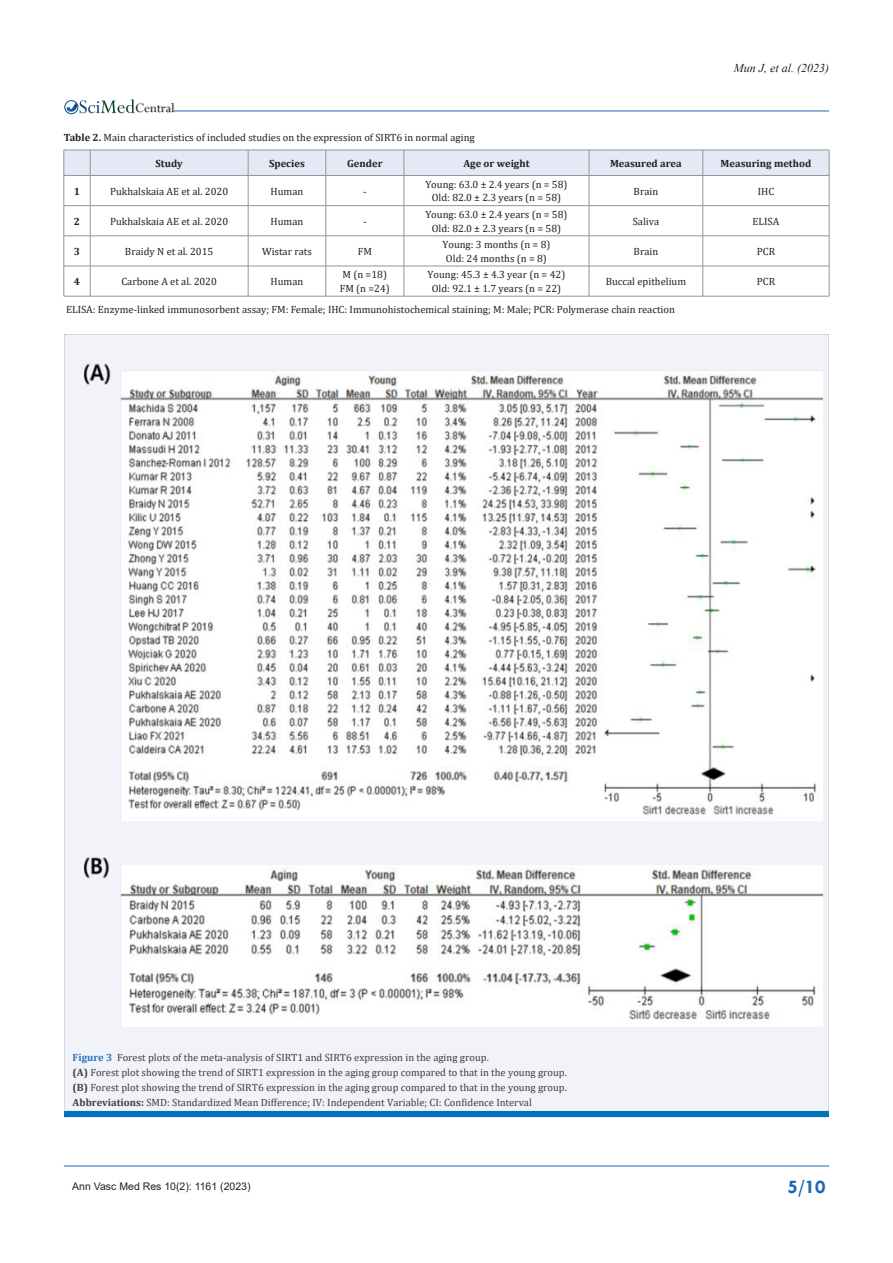
<style>
.page{position:relative;width:893px;height:1263px;background:#fff}
.page>*{position:absolute;margin:0;border:0;box-sizing:border-box;transform-origin:0 0}
.t1{font:700 19.5px "Tw Cen";color:#1768b4}
.t2{font:14.55px "Perpetua";color:#211e1e}
.t3{font:italic 12px "Times New Roman";color:#231f20}
.t4{font:10.5px "Cambria";color:#231f20}
.t5{font:10.5px "Cambria";color:#3e3e3f}
.t6{font:700 10.5px "Cambria";color:#231f20}
.t7{font:10.5px "Arial";color:#231f20}
.s1{font-weight:700}
.s2{font-weight:700;color:#2a71b8}
</style>
<div class="page">
<img style="left:79px;top:103px;width:96px;height:11px">
<div style="left:64px;top:100px;width:14px;height:14px;border:1px solid #074d7c;border-radius:50%"></div>
<svg style="left:66px;top:99px;width:69px;height:14px"></svg>
<hr style="left:64px;top:1166px;width:765px;height:1px;background:#1768b4">
<hr style="left:174px;top:111px;width:655px;height:1px;background:#1768b4">
<div style="left:64px;top:334px;width:765px;height:777px;background:#f1f3f9"></div>
<div style="left:64px;top:1111px;width:765px;height:6px;background:#0072bc"></div>
<img style="left:71px;top:352px;width:751px;height:674px">
<div style="left:64px;top:150px;width:766px;height:26px;background:#e4e9f5"></div>
<hr style="left:64px;top:175px;width:1px;height:31px;background:#939598">
<hr style="left:90px;top:175px;width:158px;height:1px;background:#939598">
<hr style="left:90px;top:175px;width:1px;height:31px;background:#939598">
<hr style="left:248px;top:175px;width:78px;height:1px;background:#939598">
<hr style="left:248px;top:175px;width:1px;height:31px;background:#939598">
<hr style="left:326px;top:175px;width:78px;height:1px;background:#939598">
<hr style="left:326px;top:175px;width:1px;height:31px;background:#939598">
<hr style="left:404px;top:175px;width:185px;height:1px;background:#939598">
<hr style="left:404px;top:175px;width:1px;height:31px;background:#939598">
<hr style="left:589px;top:175px;width:114px;height:1px;background:#939598">
<hr style="left:589px;top:175px;width:1px;height:31px;background:#939598">
<hr style="left:703px;top:175px;width:126px;height:1px;background:#939598">
<hr style="left:702px;top:175px;width:1px;height:31px;background:#939598">
<hr style="left:829px;top:175px;width:1px;height:31px;background:#939598">
<svg style="left:65px;top:205px;width:25px;height:1px"></svg>
<hr style="left:64px;top:206px;width:1px;height:30px;background:#939598">
<hr style="left:90px;top:205px;width:158px;height:1px;background:#939598">
<hr style="left:90px;top:206px;width:1px;height:30px;background:#939598">
<hr style="left:248px;top:205px;width:78px;height:1px;background:#939598">
<hr style="left:248px;top:206px;width:1px;height:30px;background:#939598">
<hr style="left:326px;top:205px;width:78px;height:1px;background:#939598">
<hr style="left:326px;top:206px;width:1px;height:30px;background:#939598">
<hr style="left:404px;top:205px;width:185px;height:1px;background:#939598">
<hr style="left:404px;top:206px;width:1px;height:30px;background:#939598">
<hr style="left:589px;top:205px;width:114px;height:1px;background:#939598">
<hr style="left:589px;top:206px;width:1px;height:30px;background:#939598">
<hr style="left:703px;top:205px;width:126px;height:1px;background:#939598">
<hr style="left:702px;top:206px;width:1px;height:30px;background:#939598">
<hr style="left:829px;top:206px;width:1px;height:30px;background:#939598">
<svg style="left:65px;top:236px;width:25px;height:1px"></svg>
<hr style="left:64px;top:236px;width:1px;height:30px;background:#939598">
<hr style="left:90px;top:236px;width:158px;height:1px;background:#939598">
<hr style="left:90px;top:236px;width:1px;height:30px;background:#939598">
<hr style="left:248px;top:236px;width:78px;height:1px;background:#939598">
<hr style="left:248px;top:236px;width:1px;height:30px;background:#939598">
<hr style="left:326px;top:236px;width:78px;height:1px;background:#939598">
<hr style="left:326px;top:236px;width:1px;height:30px;background:#939598">
<hr style="left:404px;top:236px;width:185px;height:1px;background:#939598">
<hr style="left:404px;top:236px;width:1px;height:30px;background:#939598">
<hr style="left:589px;top:236px;width:114px;height:1px;background:#939598">
<hr style="left:589px;top:236px;width:1px;height:30px;background:#939598">
<hr style="left:703px;top:236px;width:126px;height:1px;background:#939598">
<hr style="left:702px;top:236px;width:1px;height:30px;background:#939598">
<hr style="left:829px;top:236px;width:1px;height:30px;background:#939598">
<svg style="left:65px;top:266px;width:25px;height:1px"></svg>
<hr style="left:64px;top:266px;width:1px;height:30px;background:#939598">
<hr style="left:90px;top:266px;width:158px;height:1px;background:#939598">
<hr style="left:90px;top:266px;width:1px;height:30px;background:#939598">
<hr style="left:248px;top:266px;width:78px;height:1px;background:#939598">
<hr style="left:248px;top:266px;width:1px;height:30px;background:#939598">
<hr style="left:326px;top:266px;width:78px;height:1px;background:#939598">
<hr style="left:326px;top:266px;width:1px;height:30px;background:#939598">
<hr style="left:404px;top:266px;width:185px;height:1px;background:#939598">
<hr style="left:404px;top:266px;width:1px;height:30px;background:#939598">
<hr style="left:589px;top:266px;width:114px;height:1px;background:#939598">
<hr style="left:589px;top:266px;width:1px;height:30px;background:#939598">
<hr style="left:703px;top:266px;width:126px;height:1px;background:#939598">
<hr style="left:702px;top:266px;width:1px;height:30px;background:#939598">
<hr style="left:829px;top:266px;width:1px;height:30px;background:#939598">
<svg style="left:64px;top:296px;width:26px;height:1px"></svg>
<hr style="left:90px;top:296px;width:158px;height:1px;background:#939598">
<hr style="left:248px;top:296px;width:78px;height:1px;background:#939598">
<hr style="left:326px;top:296px;width:78px;height:1px;background:#939598">
<hr style="left:404px;top:296px;width:185px;height:1px;background:#939598">
<hr style="left:589px;top:296px;width:114px;height:1px;background:#939598">
<hr style="left:703px;top:296px;width:126px;height:1px;background:#939598">
<h2 class="t2" style="left:135px;top:99px;width:41px">Central</h2>
<p class="t3" style="left:734px;top:59px;width:97px">Mun J, et al. (2023)</p>
<p class="t4" style="left:64px;top:132px;width:412px"><span class="s1">Table 2.</span> Main characteristics of included studies on the expression of SIRT6 in normal aging</p>
<p class="t6" style="left:156px;top:156px;width:29px">Study</p>
<p class="t6" style="left:269px;top:156px;width:37px">Species</p>
<p class="t6" style="left:347px;top:156px;width:37px">Gender</p>
<p class="t6" style="left:463px;top:156px;width:68px">Age or weight</p>
<p class="t6" style="left:610px;top:156px;width:73px">Measured area</p>
<p class="t6" style="left:721px;top:156px;width:92px">Measuring method</p>
<p class="t6" style="left:74px;top:184px;width:8px">1</p>
<p class="t4" style="left:110px;top:185px;width:120px">Pukhalskaia AE et al. 2020</p>
<p class="t4" style="left:271px;top:185px;width:34px">Human</p>
<p class="t4" style="left:363px;top:185px;width:5px">-</p>
<p class="t4" style="left:425px;top:178px;width:144px">Young: 63.0 ± 2.4 years (n = 58)</p>
<p class="t4" style="left:432px;top:192px;width:131px">Old: 82.0 ± 2.3 years (n = 58)</p>
<p class="t4" style="left:634px;top:185px;width:26px">Brain</p>
<p class="t4" style="left:758px;top:185px;width:18px">IHC</p>
<p class="t6" style="left:74px;top:214px;width:8px">2</p>
<p class="t4" style="left:110px;top:215px;width:120px">Pukhalskaia AE et al. 2020</p>
<p class="t4" style="left:271px;top:215px;width:34px">Human</p>
<p class="t4" style="left:363px;top:215px;width:5px">-</p>
<p class="t6" style="left:74px;top:244px;width:8px">3</p>
<p class="t4" style="left:125px;top:245px;width:90px">Braidy N et al. 2015</p>
<p class="t4" style="left:262px;top:245px;width:51px">Wistar rats</p>
<p class="t4" style="left:358px;top:245px;width:16px">FM</p>
<p class="t4" style="left:425px;top:208px;width:144px">Young: 63.0 ± 2.4 years (n = 58)</p>
<p class="t4" style="left:432px;top:222px;width:131px">Old: 82.0 ± 2.3 years (n = 58)</p>
<p class="t4" style="left:442px;top:238px;width:110px">Young: 3 months (n = 8)</p>
<p class="t4" style="left:446px;top:252px;width:103px">Old: 24 months (n = 8)</p>
<p class="t4" style="left:633px;top:215px;width:28px">Saliva</p>
<p class="t4" style="left:753px;top:215px;width:28px">ELISA</p>
<p class="t4" style="left:634px;top:245px;width:26px">Brain</p>
<p class="t4" style="left:757px;top:245px;width:20px">PCR</p>
<p class="t4" style="left:343px;top:269px;width:46px">M (n =18)</p>
<p class="t4" style="left:340px;top:282px;width:52px">FM (n =24)</p>
<p class="t4" style="left:428px;top:269px;width:139px">Young: 45.3 ± 4.3 year (n = 42)</p>
<p class="t4" style="left:432px;top:282px;width:131px">Old: 92.1 ± 1.7 years (n = 22)</p>
<p class="t4" style="left:606px;top:275px;width:82px">Buccal epithelium</p>
<p class="t4" style="left:757px;top:275px;width:20px">PCR</p>
<p class="t4" style="left:66px;top:303px;width:610px">ELISA: Enzyme-linked immunosorbent assay; FM: Female; IHC: Immunohistochemical staining; M: Male; PCR: Polymerase chain reaction</p>
<p class="t6" style="left:74px;top:274px;width:8px">4</p>
<p class="t4" style="left:121px;top:275px;width:97px">Carbone A et al. 2020</p>
<p class="t4" style="left:271px;top:275px;width:34px">Human</p>
<p class="t5" style="left:73px;top:1051px;width:418px"><span class="s2">Figure 3</span> Forest plots of the meta-analysis of SIRT1 and SIRT6 expression in the aging group.</p>
<p class="t5" style="left:73px;top:1066px;width:496px"><span class="s1">(A)</span> Forest plot showing the trend of SIRT1 expression in the aging group compared to that in the young group.</p>
<p class="t5" style="left:73px;top:1081px;width:496px"><span class="s1">(B)</span> Forest plot showing the trend of SIRT6 expression in the aging group compared to that in the young group.</p>
<p class="t5" style="left:73px;top:1096px;width:461px"><span class="s1">Abbreviations:</span> SMD: Standardized Mean Difference; IV: Independent Variable; CI: Confidence Interval</p>
<p class="t7" style="left:72px;top:1179px;width:180px">Ann Vasc Med Res 10(2): 1161 (2023)</p>
<h1 class="t1" style="left:787px;top:1175px;width:40px">5/10</h1>
</div>
